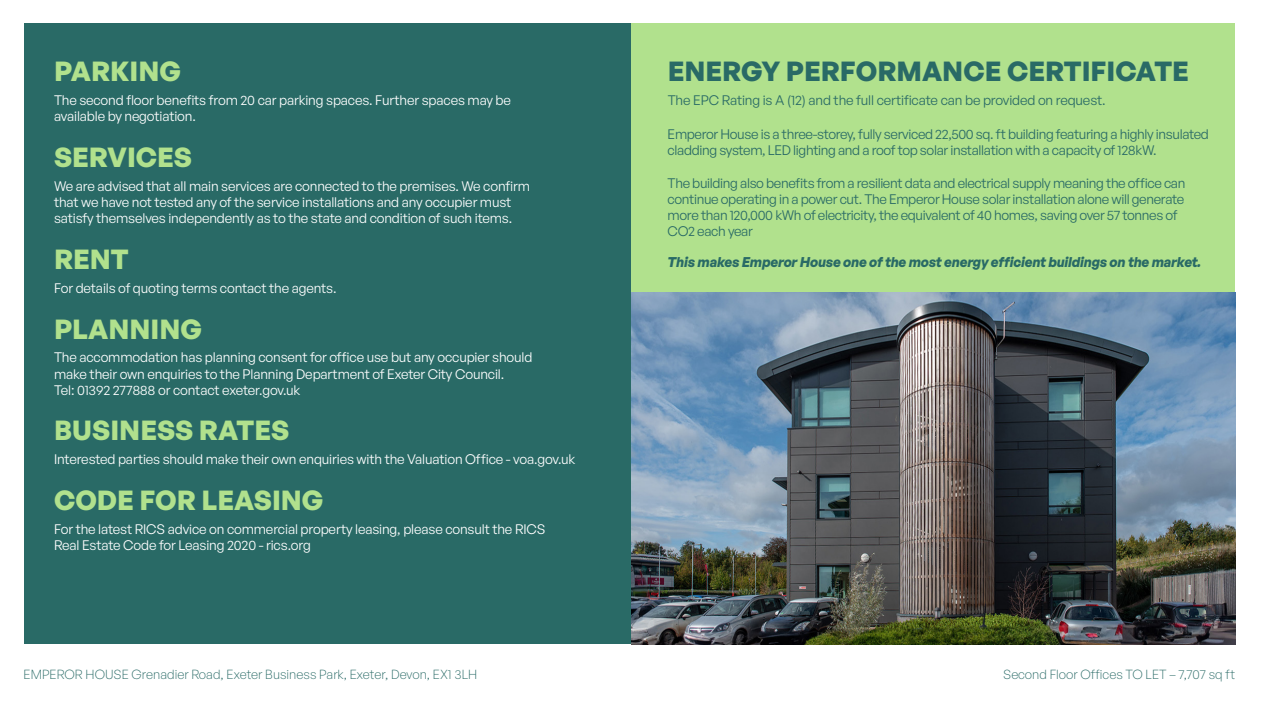
<style>
.page{position:relative;width:1263px;height:711px;background:#fff}
.page>*{position:absolute;margin:0;border:0;box-sizing:border-box;transform-origin:0 0}
.t1{font:700 27px "General Sans";color:#b1e18d}
.t2{font:700 27px "General Sans";color:#296a66}
.t3{font:italic 700 13.8px "General Sans";letter-spacing:-.015em;color:#296a66}
.t4{font:13.5px/16.2px "General Sans";letter-spacing:-.01em;color:#fff}
.t5{font:13.5px/16.2px "General Sans";letter-spacing:-.025em;color:#296a66}
.t6{font:300 12.9px "General Sans";color:#296a66}
</style>
<div class="page">
<div style="left:24px;top:24px;width:607px;height:619px;background:#296a66"></div>
<div style="left:631px;top:24px;width:604px;height:619px;background:#b1e18d"></div>
<img style="left:631px;top:292px;width:604px;height:351px">
<p class="t1" style="left:54px;top:54px;width:128px">PARKING</p>
<p class="t2" style="left:668px;top:54px;width:522px">ENERGY PERFORMANCE CERTIFICATE</p>
<p class="t4" style="left:54px;top:92px;width:458px">The second floor benefits from 20 car parking spaces. Further spaces may be available by negotiation.</p>
<p class="t5" style="left:668px;top:92px;width:439px">The EPC Rating is A (12) and the full certificate can be provided on request.</p>
<p class="t1" style="left:54px;top:140px;width:140px">SERVICES</p>
<p class="t4" style="left:54px;top:177px;width:477px">We are advised that all main services are connected to the premises. We confirm that we have not tested any of the service installations and any occupier must satisfy themselves independently as to the state and condition of such items.</p>
<p class="t1" style="left:54px;top:241px;width:76px">RENT</p>
<p class="t4" style="left:54px;top:279px;width:284px">For details of quoting terms contact the agents.</p>
<p class="t1" style="left:54px;top:311px;width:150px">PLANNING</p>
<p class="t4" style="left:54px;top:349px;width:480px">The accommodation has planning consent for office use but any occupier should make their own enquiries to the Planning Department of Exeter City Council.</p>
<p class="t4" style="left:54px;top:381px;width:248px">Tel: 01392 277888 or contact exeter.gov.uk</p>
<p class="t1" style="left:54px;top:413px;width:237px">BUSINESS RATES</p>
<p class="t4" style="left:54px;top:450px;width:523px">Interested parties should make their own enquiries with the Valuation Office - voa.gov.uk</p>
<p class="t1" style="left:54px;top:482px;width:271px">CODE FOR LEASING</p>
<p class="t4" style="left:54px;top:520px;width:493px">For the latest RICS advice on commercial property leasing, please consult the RICS<br>Real Estate Code for Leasing 2020 - rics.org</p>
<p class="t5" style="left:668px;top:126px;width:543px">Emperor House is a three-storey, fully serviced 22,500 sq. ft building featuring a highly insulated cladding system, LED lighting and a roof top solar installation with a capacity of 128kW.</p>
<p class="t5" style="left:668px;top:174px;width:519px">The building also benefits from a resilient data and electrical supply meaning the office can continue operating in a power cut. The Emperor House solar installation alone will generate more than 120,000 kWh of electricity, the equivalent of 40 homes, saving over 57 tonnes of CO2 each year</p>
<p class="t3" style="left:668px;top:253px;width:535px">This makes Emperor House one of the most energy efficient buildings on the market.</p>
<p class="t6" style="left:24px;top:665px;width:455px">EMPEROR HOUSE Grenadier Road, Exeter Business Park, Exeter, Devon, EX1 3LH</p>
<p class="t6" style="left:1003px;top:665px;width:233px">Second Floor Offices TO LET – 7,707 sq ft</p>
</div>
